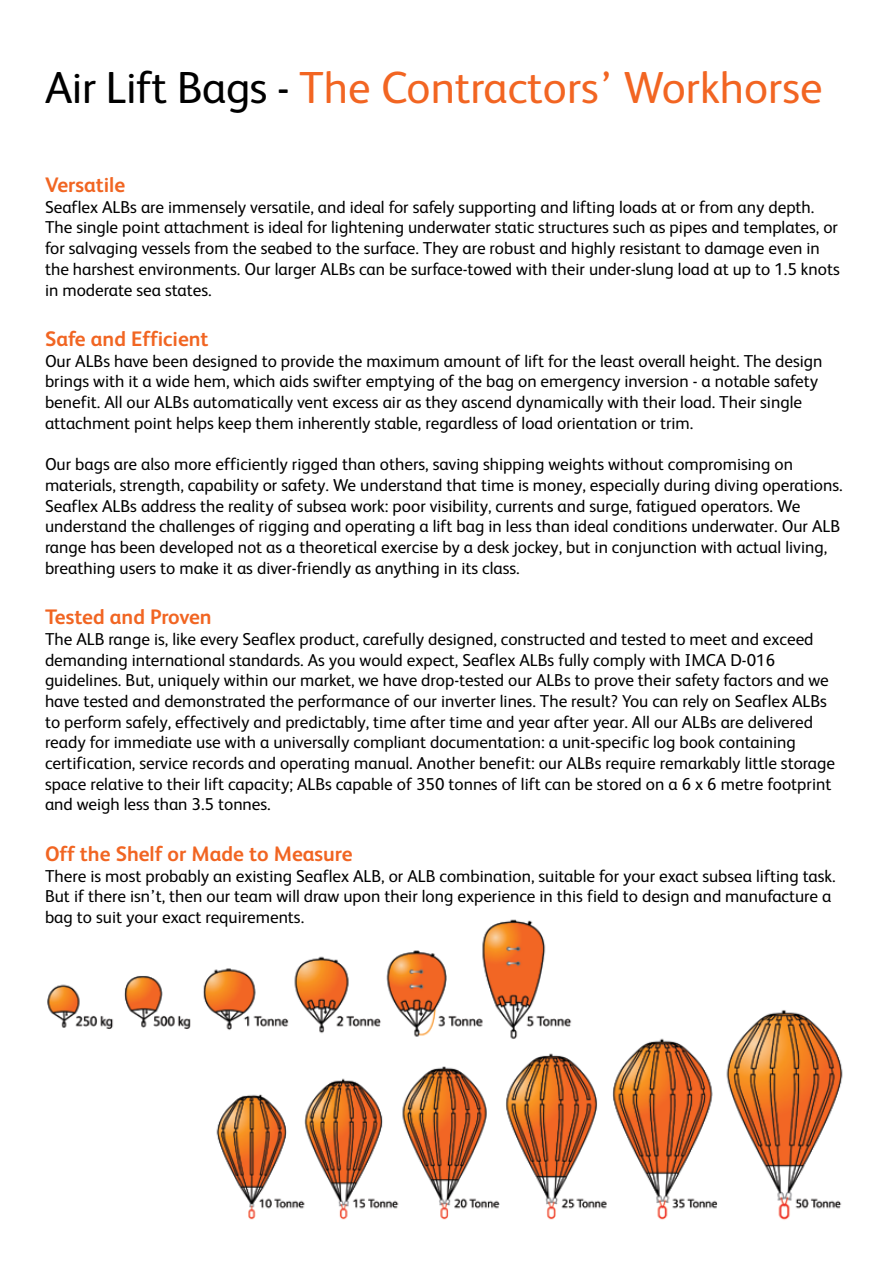
<style>
.page{position:relative;width:893px;height:1263px;background:#fff}
.page>*{position:absolute;margin:0;border:0;box-sizing:border-box;transform-origin:0 0}
.t1{font:45px "FS Albert";color:#f26522}
.t2{font:700 21px "FS Albert";color:#f16522}
.t3{font:17.25px/20.7px "FS Albert";color:#000}
.s1{color:#000}
</style>
<div class="page">
<img style="left:47px;top:919px;width:796px;height:301px">
<h1 class="t1" style="left:45px;top:61px;width:779px"><span class="s1">Air Lift Bags -</span> The Contractors’ Workhorse</h1>
<p class="t2" style="left:45px;top:173px;width:82px">Versatile</p>
<p class="t3" style="left:45px;top:196px;width:796px">Seaflex ALBs are immensely versatile, and ideal for safely supporting and lifting loads at or from any depth.<br>The single point attachment is ideal for lightening underwater static structures such as pipes and templates, or for salvaging vessels from the seabed to the surface. They are robust and highly resistant to damage even in the harshest environments. Our larger ALBs can be surface-towed with their under-slung load at up to 1.5 knots in moderate sea states.</p>
<p class="t2" style="left:45px;top:327px;width:165px">Safe and Efficient</p>
<p class="t3" style="left:45px;top:350px;width:779px">Our ALBs have been designed to provide the maximum amount of lift for the least overall height. The design brings with it a wide hem, which aids swifter emptying of the bag on emergency inversion - a notable safety benefit. All our ALBs automatically vent excess air as they ascend dynamically with their load. Their single attachment point helps keep them inherently stable, regardless of load orientation or trim.</p>
<p class="t3" style="left:45px;top:454px;width:799px">Our bags are also more efficiently rigged than others, saving shipping weights without compromising on materials, strength, capability or safety. We understand that time is money, especially during diving operations.<br>Seaflex ALBs address the reality of subsea work: poor visibility, currents and surge, fatigued operators. We understand the challenges of rigging and operating a lift bag in less than ideal conditions underwater. Our ALB range has been developed not as a theoretical exercise by a desk jockey, but in conjunction with actual living, breathing users to make it as diver-friendly as anything in its class.</p>
<p class="t2" style="left:45px;top:605px;width:168px">Tested and Proven</p>
<p class="t3" style="left:45px;top:628px;width:792px">The ALB range is, like every Seaflex product, carefully designed, constructed and tested to meet and exceed demanding international standards. As you would expect, Seaflex ALBs fully comply with IMCA D-016 guidelines. But, uniquely within our market, we have drop-tested our ALBs to prove their safety factors and we have tested and demonstrated the performance of our inverter lines. The result? You can rely on Seaflex ALBs to perform safely, effectively and predictably, time after time and year after year. All our ALBs are delivered ready for immediate use with a universally compliant documentation: a unit-specific log book containing certification, service records and operating manual. Another benefit: our ALBs require remarkably little storage space relative to their lift capacity; ALBs capable of 350 tonnes of lift can be stored on a 6 x 6 metre footprint and weigh less than 3.5 tonnes.</p>
<p class="t2" style="left:45px;top:841px;width:309px">Off the Shelf or Made to Measure</p>
<p class="t3" style="left:45px;top:865px;width:792px">There is most probably an existing Seaflex ALB, or ALB combination, suitable for your exact subsea lifting task.<br>But if there isn’t, then our team will draw upon their long experience in this field to design and manufacture a bag to suit your exact requirements.</p>
</div>
